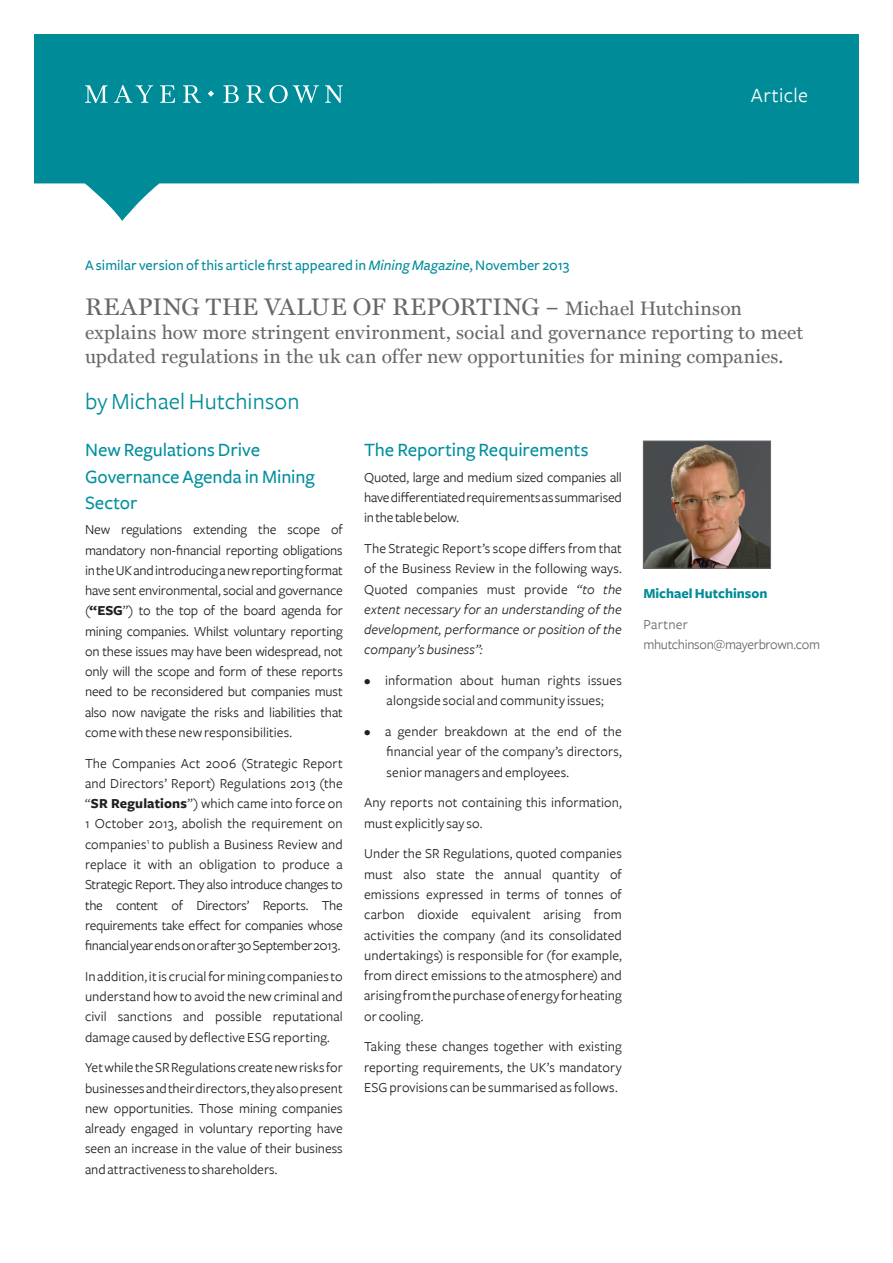
<style>
.page{position:relative;width:893px;height:1263px;background:#fff}
.page>*{position:absolute;margin:0;border:0;box-sizing:border-box;transform-origin:0 0}
.M_roman______title_2{font:24px "Miller Text";letter-spacing:.005em;color:#6a6766}
.M_roman______title_2-2{font:24px "Freight Sans";letter-spacing:.005em;color:#008b98}
.F_book______document{font:21px "Freight Sans";letter-spacing:.015em;color:#fff}
.M_roman______title_2-3{font:19.5px/24px "Miller Text";letter-spacing:.01em;color:#6a6766}
.Headings_L1_Subhead{font:500 19.5px/26.2px "Freight Sans";letter-spacing:-.005em;color:#008f9e}
.Headings_L1_Subhead-2{font:500 15px "Freight Sans";letter-spacing:.005em;color:#008b98}
.Body_copy{font:14.25px/20.2px "Freight Sans";letter-spacing:.005em;color:#231f20;text-align:justify}
.Body_copy_italic{font:14.25px/20.2px "Freight Sans";letter-spacing:-.02em;color:#6a6766}
.Body_copy_italic-2{font:700 14.25px "Freight Sans";color:#008b98}
.s1{font-style:italic}
.s2{font-size:19.5px}
.s3{font-weight:700}
</style>
<div class="page">
<svg style="left:34px;top:34px;width:825px;height:187px;fill:#008b98"></svg>
<svg style="left:85px;top:85px;width:258px;height:18px;background:#38a4ae"></svg>
<img style="left:645px;top:443px;width:124px;height:123px">
<div style="left:643px;top:441px;width:128px;height:127px;border:1px solid #6a6766"></div>
<p class="Headings_L1_Subhead-2" style="left:85px;top:257px;width:486px">A similar version of this article first appeared in <span class="s1">Mining Magazine</span>, November 2013</p>
<p class="F_book______document" style="left:751px;top:84px;width:59px">Article</p>
<p class="M_roman______title_2" style="left:85px;top:293px;width:658px">REAPING THE VALUE OF REPORTING – <span class="s2">Michael Hutchinson</span></p>
<p class="M_roman______title_2-3" style="left:85px;top:320px;width:720px">explains how more stringent environment, social and governance reporting to meet updated regulations in the uk can offer new opportunities for mining companies.</p>
<p class="M_roman______title_2-2" style="left:85px;top:388px;width:216px">by Michael Hutchinson</p>
<p class="Headings_L1_Subhead" style="left:85px;top:437px;width:231px">New Regulations Drive<br>Governance Agenda in Mining<br>Sector</p>
<p class="Body_copy" style="left:85px;top:520px;width:259px">New regulations extending the scope of mandatory non-financial reporting obligations in the UK and introducing a new reporting format have sent environmental, social and governance (<span class="s3">“ESG</span>”) to the top of the board agenda for mining companies. Whilst voluntary reporting on these issues may have been widespread, not only will the scope and form of these reports need to be reconsidered but companies must also now navigate the risks and liabilities that come with these new responsibilities.</p>
<p class="Body_copy" style="left:85px;top:753px;width:259px">The Companies Act 2006 (Strategic Report and Directors’ Report) Regulations 2013 (the “<span class="s3">SR Regulations</span>”) which came into force on 1 October 2013, abolish the requirement on companies<sup>1</sup> to publish a Business Review and replace it with an obligation to produce a Strategic Report. They also introduce changes to the content of Directors’ Reports. The requirements take effect for companies whose financial year ends on or after 30 September 2013.</p>
<p class="Body_copy" style="left:85px;top:966px;width:259px">In addition, it is crucial for mining companies to understand how to avoid the new criminal and civil sanctions and possible reputational damage caused by deflective ESG reporting.</p>
<p class="Body_copy" style="left:85px;top:1058px;width:259px">Yet while the SR Regulations create new risks for businesses and their directors, they also present new opportunities. Those mining companies already engaged in voluntary reporting have seen an increase in the value of their business and attractiveness to shareholders.</p>
<p class="Headings_L1_Subhead" style="left:364px;top:437px;width:226px">The Reporting Requirements</p>
<p class="Body_copy" style="left:364px;top:467px;width:259px">Quoted, large and medium sized companies all have differentiated requirements as summarised in the table below.</p>
<p class="Body_copy" style="left:364px;top:539px;width:259px">The Strategic Report’s scope differs from that of the Business Review in the following ways.<br>Quoted companies must provide <span class="s1">“to the extent necessary for an understanding of the development, performance or position of the company’s business”:</span></p>
<p class="Body_copy" style="left:364px;top:671px;width:259px;text-align:center">• information about human rights issues alongside social and community issues;</p>
<p class="Body_copy" style="left:387px;top:722px;width:237px;text-indent:-22px">• a gender breakdown at the end of the financial year of the company’s directors, senior managers and employees.</p>
<p class="Body_copy" style="left:364px;top:793px;width:259px">Any reports not containing this information, must explicitly say so.</p>
<p class="Body_copy" style="left:364px;top:844px;width:259px">Under the SR Regulations, quoted companies must also state the annual quantity of emissions expressed in terms of tonnes of carbon dioxide equivalent arising from activities the company (and its consolidated undertakings) is responsible for (for example, from direct emissions to the atmosphere) and arising from the purchase of energy for heating or cooling.</p>
<p class="Body_copy" style="left:364px;top:1037px;width:259px">Taking these changes together with existing reporting requirements, the UK’s mandatory ESG provisions can be summarised as follows.</p>
<p class="Body_copy_italic-2" style="left:643px;top:586px;width:126px">Michael Hutchinson</p>
<p class="Body_copy_italic" style="left:643px;top:615px;width:178px">Partner mhutchinson@mayerbrown.com</p>
</div>
